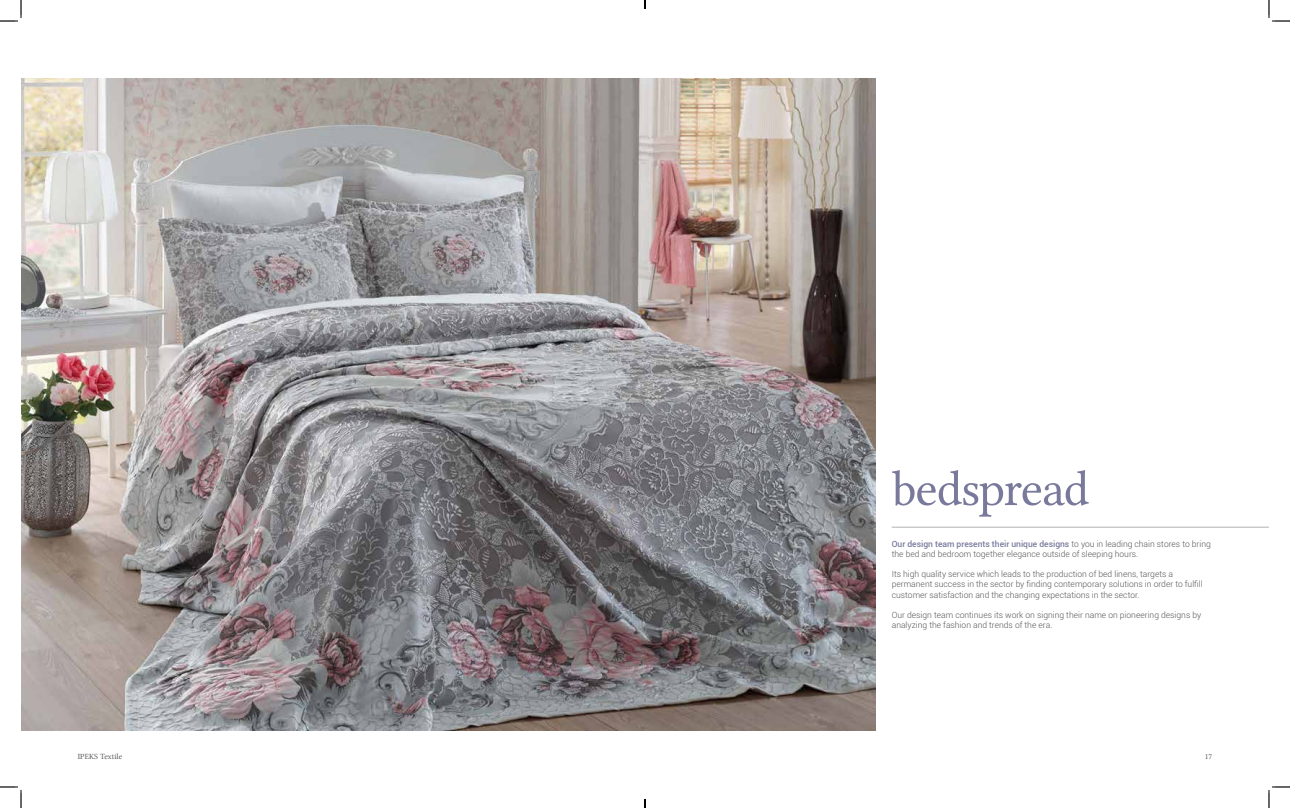
<style>
.page{position:relative;width:1290px;height:808px;background:#fff}
.page>*{position:absolute;margin:0;border:0;box-sizing:border-box;transform-origin:0 0}
.t1{font:50px "Lin Libertine";letter-spacing:-.025em;color:#79799c}
.t2{font:300 8.5px/10.2px "Roboto";color:#575756}
.t3{font:8px "Lin Libertine";color:#575756}
.s1{font-weight:500;color:#79799c}
</style>
<div class="page">
<img style="left:21px;top:79px;width:854px;height:651px">
<hr style="left:891px;top:527px;width:377px;height:1px;background:#b3b2b2">
<svg style="left:0;top:0;width:22px;height:22px"></svg>
<svg style="left:0;top:786px;width:22px;height:21px"></svg>
<svg style="left:1268px;top:0;width:21px;height:22px"></svg>
<svg style="left:1268px;top:786px;width:21px;height:21px"></svg>
<h1 class="t1" style="left:891px;top:460px;width:199px">bedspread</h1>
<p class="t2" style="left:891px;top:538px;width:320px"><span class="s1">Our design team presents their unique designs</span> to you in leading chain stores to bring the bed and bedroom together elegance outside of sleeping hours.</p>
<p class="t2" style="left:891px;top:568px;width:312px">Its high quality service which leads to the production of bed linens, targets a permanent success in the sector by finding contemporary solutions in order to fulfill customer satisfaction and the changing expectations in the sector.</p>
<p class="t2" style="left:891px;top:609px;width:311px">Our design team continues its work on signing their name on pioneering designs by analyzing the fashion and trends of the era.</p>
<p class="t3" style="left:78px;top:751px;width:46px">IPEKS Textile</p>
<p class="t3" style="left:1204px;top:751px;width:9px">17</p>
</div>
